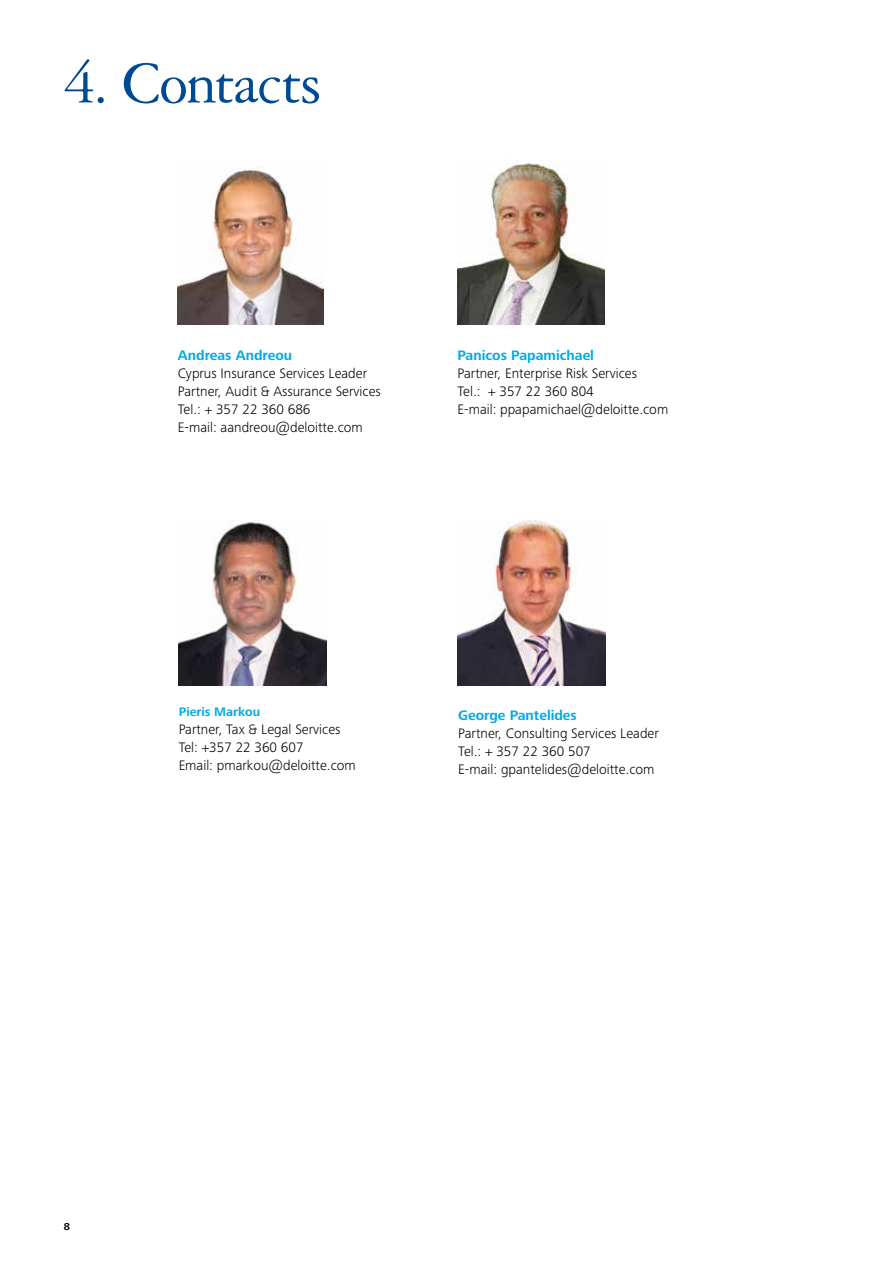
<style>
.page{position:relative;width:893px;height:1263px;background:#fff}
.page>*{position:absolute;margin:0;border:0;box-sizing:border-box;transform-origin:0 0}
.t1{font:63px "Garamond 3 LT Std";letter-spacing:-.02em;color:#004a94}
.t2{font:300 14.25px/18px "Frutiger Next Pro";color:#000}
.t3{font:700 14.25px "Frutiger Next Pro";color:#00aae7}
.t4{font:700 12.75px "Frutiger Next Pro";color:#00aae7}
.t5{font:700 10.5px "Frutiger Next Pro";color:#000}
</style>
<div class="page">
<img style="left:178px;top:167px;width:145px;height:158px">
<img style="left:457px;top:163px;width:147px;height:162px">
<img style="left:179px;top:522px;width:147px;height:164px">
<img style="left:458px;top:521px;width:147px;height:165px">
<h1 class="t1" style="left:64px;top:49px;width:259px">4. Contacts</h1>
<p class="t3" style="left:178px;top:347px;width:116px">Andreas Andreou</p>
<p class="t2" style="left:178px;top:364px;width:204px">Cyprus Insurance Services Leader<br>Partner, Audit &amp; Assurance Services<br>Tel.: + 357 22 360 686<br>E-mail: aandreou@deloitte.com</p>
<p class="t3" style="left:458px;top:347px;width:138px">Panicos Papamichael</p>
<p class="t2" style="left:458px;top:364px;width:212px">Partner, Enterprise Risk Services<br>Tel.: + 357 22 360 804<br>E-mail: ppapamichael@deloitte.com</p>
<p class="t4" style="left:179px;top:704px;width:83px">Pieris Markou</p>
<p class="t2" style="left:179px;top:720px;width:179px">Partner, Tax &amp; Legal Services<br>Tel: +357 22 360 607<br>Email: pmarkou@deloitte.com</p>
<p class="t3" style="left:458px;top:707px;width:120px">George Pantelides</p>
<p class="t2" style="left:458px;top:724px;width:202px">Partner, Consulting Services Leader<br>Tel.: + 357 22 360 507<br>E-mail: gpantelides@deloitte.com</p>
<p class="t5" style="left:64px;top:1220px;width:8px">8</p>
</div>
